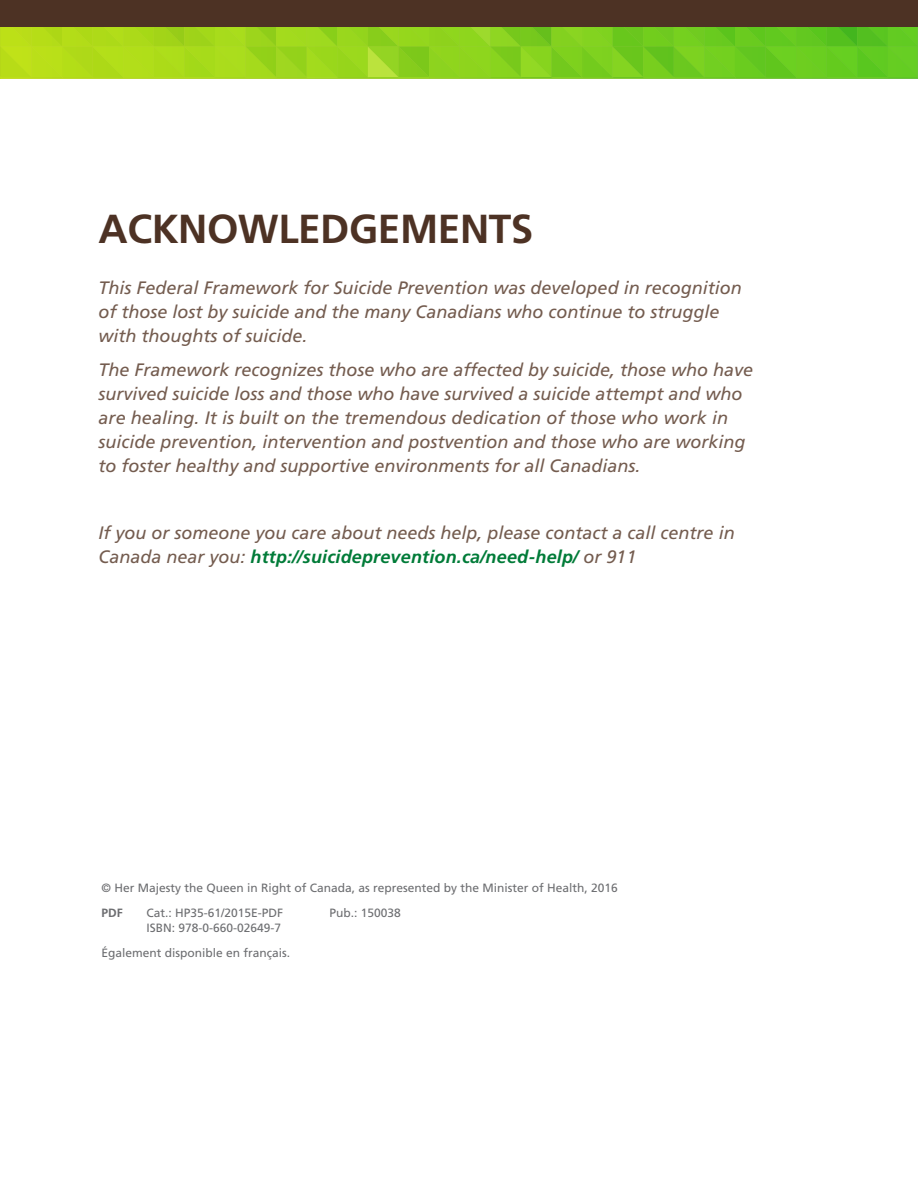
<style>
.page{position:relative;width:918px;height:1188px;background:#fff}
.page>*{position:absolute;margin:0;border:0;box-sizing:border-box;transform-origin:0 0}
.t1{font:700 40.5px "Frutiger LT Std";letter-spacing:-.01em;color:#4d3224}
.Acknowledgement_Text{font:italic 18px/24px "Frutiger LT Std";color:#745c4f}
.Body{font:12px "Frutiger LT Std";color:#6d6e71}
.Body-2{font:700 12px "Frutiger LT Std";color:#6d6e71}
.s1{font-weight:700;color:#007b38}
</style>
<div class="page">
<svg style="left:0;top:27px;width:918px;height:51px;background:#8ad21d"></svg>
<div style="left:0;top:0;width:918px;height:27px;background:#4d3224"></div>
<h1 class="t1" style="left:99px;top:205px;width:436px">ACKNOWLEDGEMENTS</h1>
<p class="Acknowledgement_Text" style="left:99px;top:276px;width:645px">This Federal Framework for Suicide Prevention was developed in recognition of those lost by suicide and the many Canadians who continue to struggle with thoughts of suicide.</p>
<p class="Acknowledgement_Text" style="left:99px;top:358px;width:656px">The Framework recognizes those who are affected by suicide, those who have survived suicide loss and those who have survived a suicide attempt and who are healing. It is built on the tremendous dedication of those who work in suicide prevention, intervention and postvention and those who are working to foster healthy and supportive environments for all Canadians.</p>
<p class="Acknowledgement_Text" style="left:99px;top:521px;width:638px">If you or someone you care about needs help, please contact a call centre in<br>Canada near you: <span class="s1">http://suicideprevention.ca/need-help/</span> or 911</p>
<p class="Body" style="left:102px;top:881px;width:518px">© Her Majesty the Queen in Right of Canada, as represented by the Minister of Health, 2016</p>
<p class="Body-2" style="left:102px;top:906px;width:23px">PDF</p>
<p class="Body" style="left:147px;top:906px;width:138px">Cat.: HP35-61/2015E-PDF</p>
<p class="Body" style="left:330px;top:906px;width:73px">Pub.: 150038</p>
<p class="Body" style="left:147px;top:921px;width:136px">ISBN: 978-0-660-02649-7</p>
<p class="Body" style="left:102px;top:946px;width:190px">Également disponible en français.</p>
</div>
